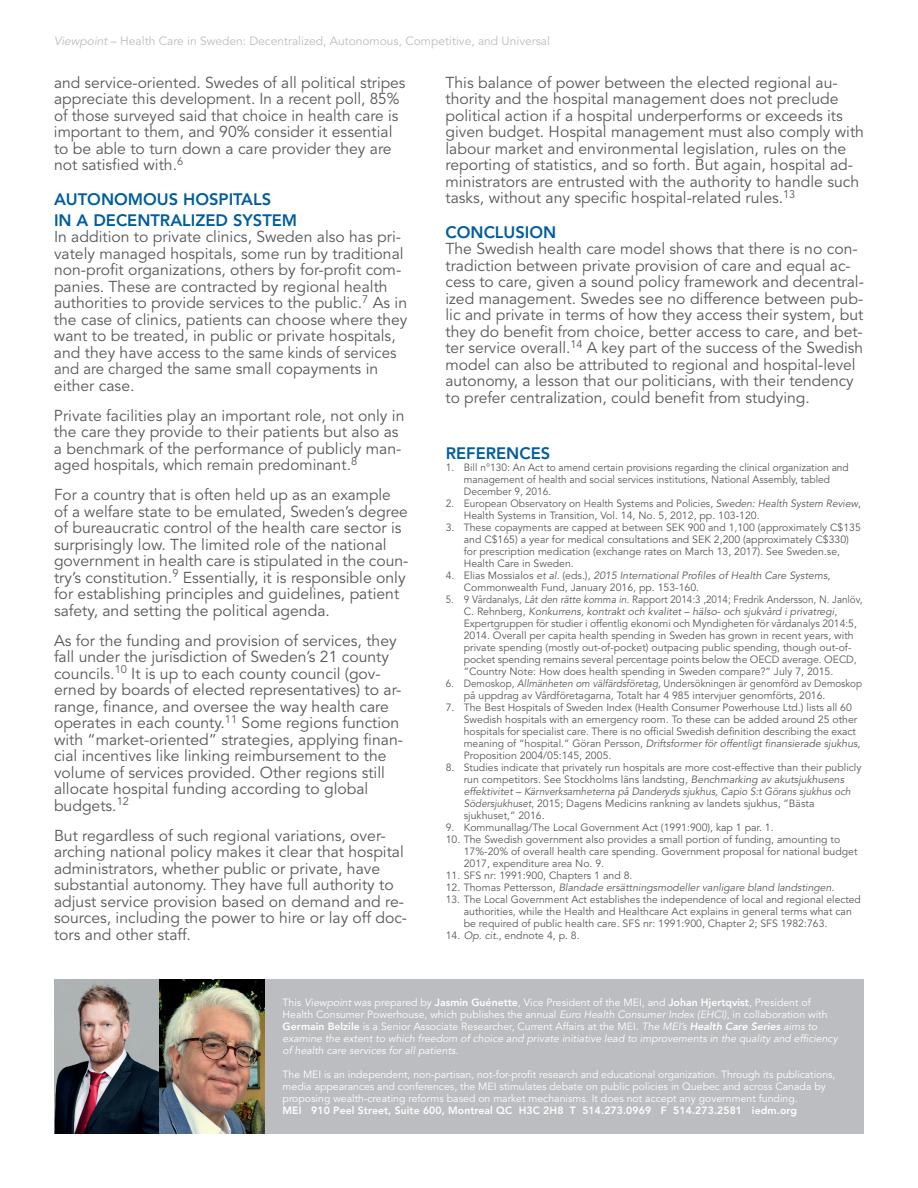
<style>
.page{position:relative;width:918px;height:1188px;background:#fff}
.page>*{position:absolute;margin:0;border:0;box-sizing:border-box;transform-origin:0 0}
.t1{font:800 16.5px/21px "Avenir LT Std";color:#005d9c}
.t2{font:15.75px/16.5px "Avenir LT Std";color:#57585a}
.t3{font:12px "Avenir LT Std";color:#bcbdc0}
.t4{font:10.5px/12px "Avenir LT Std";color:#57585a}
.t5{font:10.5px/12px "Avenir LT Std";color:#57585a;scale:.94 1}
.t6{font:italic 10.5px/12px "Avenir LT Std";color:#fff}
.t7{font:10.5px/12px "Avenir LT Std";color:#fff}
.t8{font:800 10.5px "Avenir LT Std";letter-spacing:.01em;color:#fff}
.t9{font:italic 10.5px "Avenir LT Std";color:#57585a}
.s1{font-style:italic}
.s2{font-style:normal}
.s3{font-weight:800;font-style:normal}
.s4{font-weight:800}
</style>
<div class="page">
<div style="left:264px;top:980px;width:600px;height:154px;background:#bcbdc0"></div>
<img style="left:54px;top:980px;width:210px;height:154px">
<p class="t3" style="left:54px;top:34px;width:498px"><span class="s1">Viewpoint</span> – Health Care in Sweden: Decentralized, Autonomous, Competitive, and Universal</p>
<p class="t2" style="left:54px;top:74px;width:353px">and service-oriented. Swedes of all political stripes appreciate this development. In a recent poll, 85% of those surveyed said that choice in health care is important to them, and 90% consider it essential to be able to turn down a care provider they are not satisfied with.<sup>6</sup></p>
<p class="t1" style="left:54px;top:188px;width:245px">AUTONOMOUS HOSPITALS<br>IN A DECENTRALIZED SYSTEM</p>
<p class="t2" style="left:54px;top:229px;width:355px">In addition to private clinics, Sweden also has pri&shy;vately managed hospitals, some run by traditional non-profit organizations, others by for-profit com&shy;panies. These are contracted by regional health authorities to provide services to the public.<sup>7</sup> As in the case of clinics, patients can choose where they want to be treated, in public or private hospitals, and they have access to the same kinds of services and are charged the same small copayments in either case.</p>
<p class="t2" style="left:54px;top:407px;width:352px">Private facilities play an important role, not only in the care they provide to their patients but also as a benchmark of the performance of publicly man&shy;aged hospitals, which remain predominant.<sup>8</sup></p>
<p class="t2" style="left:54px;top:487px;width:356px">For a country that is often held up as an example<br>of a welfare state to be emulated, Sweden’s degree of bureaucratic control of the health care sector is surprisingly low. The limited role of the national government in health care is stipulated in the coun&shy;try’s constitution.<sup>9</sup> Essentially, it is responsible only for establishing principles and guidelines, patient safety, and setting the political agenda.</p>
<p class="t2" style="left:54px;top:632px;width:351px">As for the funding and provision of services, they fall under the jurisdiction of Sweden’s 21 county councils.<sup>10</sup> It is up to each county council (gov&shy;erned by boards of elected representatives) to ar&shy;range, finance, and oversee the way health care operates in each county.<sup>11</sup> Some regions function with “market-oriented” strategies, applying finan&shy;cial incentives like linking reimbursement to the volume of services provided. Other regions still allocate hospital funding according to global budgets.<sup>12</sup></p>
<p class="t2" style="left:54px;top:827px;width:355px">But regardless of such regional variations, over&shy;arching national policy makes it clear that hospital administrators, whether public or private, have substantial autonomy. They have full authority to adjust service provision based on demand and re&shy;sources, including the power to hire or lay off doc&shy;tors and other staff.</p>
<p class="t2" style="left:446px;top:74px;width:420px">This balance of power between the elected regional au&shy;thority and the hospital management does not preclude political action if a hospital underperforms or exceeds its given budget. Hospital management must also comply with labour market and environmental legislation, rules on the reporting of statistics, and so forth. But again, hospital ad&shy;ministrators are entrusted with the authority to handle such tasks, without any specific hospital-related rules.<sup>13</sup></p>
<p class="t1" style="left:446px;top:221px;width:112px">CONCLUSION</p>
<p class="t2" style="left:445px;top:241px;width:420px">The Swedish health care model shows that there is no con&shy;tradiction between private provision of care and equal ac&shy;cess to care, given a sound policy framework and decentral&shy;ized management. Swedes see no difference between pub&shy;lic and private in terms of how they access their system, but they do benefit from choice, better access to care, and bet&shy;ter service overall.<sup>14</sup> A key part of the success of the Swedish model can also be attributed to regional and hospital-level autonomy, a lesson that our politicians, with their tendency to prefer centralization, could benefit from studying.</p>
<p class="t1" style="left:446px;top:443px;width:106px">REFERENCES</p>
<p class="t4" style="left:464px;top:462px;width:387px;text-indent:-18px">1. Bill n°130: An Act to amend certain provisions regarding the clinical organization and management of health and social services institutions, National Assembly, tabled<br>December 9, 2016.</p>
<p class="t4" style="left:464px;top:498px;width:399px;text-indent:-18px">2. European Observatory on Health Systems and Policies, <span class="s1">Sweden: Health System Review</span>,<br>Health Systems in Transition, Vol. 14, No. 5, 2012, pp. 103-120.</p>
<p class="t4" style="left:464px;top:522px;width:399px;text-indent:-18px">3. These copayments are capped at between SEK 900 and 1,100 (approximately C$135 and C$165) a year for medical consultations and SEK 2,200 (approximately C$330) for prescription medication (exchange rates on March 13, 2017). See Sweden.se, Health Care in Sweden.</p>
<p class="t4" style="left:464px;top:570px;width:368px;text-indent:-18px">4. Elias Mossialos <span class="s1">et al</span>. (eds.), <span class="s1">2015 International Profiles of Health Care Systems</span>,<br>Commonwealth Fund, January 2016, pp. 153-160.</p>
<p class="t5" style="left:464px;top:594px;width:426px;text-indent:-18px">5. 9 Vårdanalys, <span class="s1">Låt den rätte komma in</span>. Rapport 2014:3 ,2014; Fredrik Andersson, N. Janlöv, C. Rehnberg, <span class="s1">Konkurrens, kontrakt och kvalitet – hälso- och sjukvård i privatregi</span>, Expertgruppen för studier i offentlig ekonomi och Myndigheten för vårdanalys 2014:5, 2014. Overall per capita health spending in Sweden has grown in recent years, with private spending (mostly out-of-pocket) outpacing public spending, though out-of&shy;pocket spending remains several percentage points below the OECD average. OECD, ”Country Note: How does health spending in Sweden compare?” July 7, 2015.</p>
<p class="t5" style="left:464px;top:678px;width:425px;text-indent:-18px">6. Demoskop, <span class="s1">Allmänheten om välfärdsföretag</span>, Undersökningen är genomförd av Demoskop på uppdrag av Vårdföretagarna, Totalt har 4 985 intervjuer genomförts, 2016.</p>
<p class="t4" style="left:464px;top:702px;width:398px;text-indent:-18px">7. The Best Hospitals of Sweden Index (Health Consumer Powerhouse Ltd.) lists all 60<br>Swedish hospitals with an emergency room. To these can be added around 25 other hospitals for specialist care. There is no official Swedish definition describing the exact meaning of “hospital.” Göran Persson, <span class="s1">Driftsformer för offentligt finansierade sjukhus</span>, Proposition 2004/05:145, 2005.</p>
<p class="t4" style="left:464px;top:762px;width:399px;text-indent:-18px">8. Studies indicate that privately run hospitals are more cost-effective than their publicly run competitors. See Stockholms läns landsting, <span class="s1">Benchmarking av akutsjukhusens effektivitet – Kärnverksamheterna på Danderyds sjukhus, Capio S:t Görans sjukhus och Södersjukhuset</span>, 2015; Dagens Medicins rankning av landets sjukhus, ”Bästa sjukhuset,” 2016.</p>
<p class="t4" style="left:446px;top:822px;width:329px">9. Kommunallag/The Local Government Act (1991:900), kap 1 par. 1.</p>
<p class="t4" style="left:464px;top:834px;width:395px;text-indent:-18px">10. The Swedish government also provides a small portion of funding, amounting to<br>17%-20% of overall health care spending. Government proposal for national budget<br>2017, expenditure area No. 9.</p>
<p class="t4" style="left:446px;top:870px;width:188px">11. SFS nr: 1991:900, Chapters 1 and 8.</p>
<p class="t9" style="left:446px;top:881px;width:390px"><span class="s2">12. Thomas Pettersson,</span> Blandade ersättningsmodeller vanligare bland landstingen.</p>
<p class="t4" style="left:464px;top:894px;width:398px;text-indent:-18px">13. The Local Government Act establishes the independence of local and regional elected authorities, while the Health and Healthcare Act explains in general terms what can be required of public health care. SFS nr: 1991:900, Chapter 2; SFS 1982:763.</p>
<p class="t4" style="left:446px;top:930px;width:135px">14. <span class="s1">Op. cit</span>., endnote 4, p. 8.</p>
<p class="t6" style="left:283px;top:997px;width:557px"><span class="s2">This</span> Viewpoint <span class="s2">was prepared by</span> <span class="s3">Jasmin Guénette</span><span class="s2">, Vice President of the MEI, and</span> <span class="s3">Johan Hjertqvist</span><span class="s2">, President of Health Consumer Powerhouse, which publishes the annual</span> Euro Health Consumer Index (EHCI)<span class="s2">, in collaboration with </span><span class="s3">Germain Belzile</span> <span class="s2">is a Senior Associate Researcher, Current Affairs at the MEI.</span> The MEI’s <span class="s4">Health Care Series</span> aims to examine the extent to which freedom of choice and private initiative lead to improvements in the quality and efficiency of health care services for all patients.</p>
<p class="t7" style="left:283px;top:1069px;width:554px">The MEI is an independent, non-partisan, not-for-profit research and educational organization. Through its publications, media appearances and conferences, the MEI stimulates debate on public policies in Quebec and across Canada by proposing wealth-creating reforms based on market mechanisms. It does not accept any government funding.</p>
<p class="t8" style="left:283px;top:1105px;width:516px">MEI 910 Peel Street, Suite 600, Montreal QC H3C 2H8 T 514.273.0969 F 514.273.2581 iedm.org</p>
</div>
